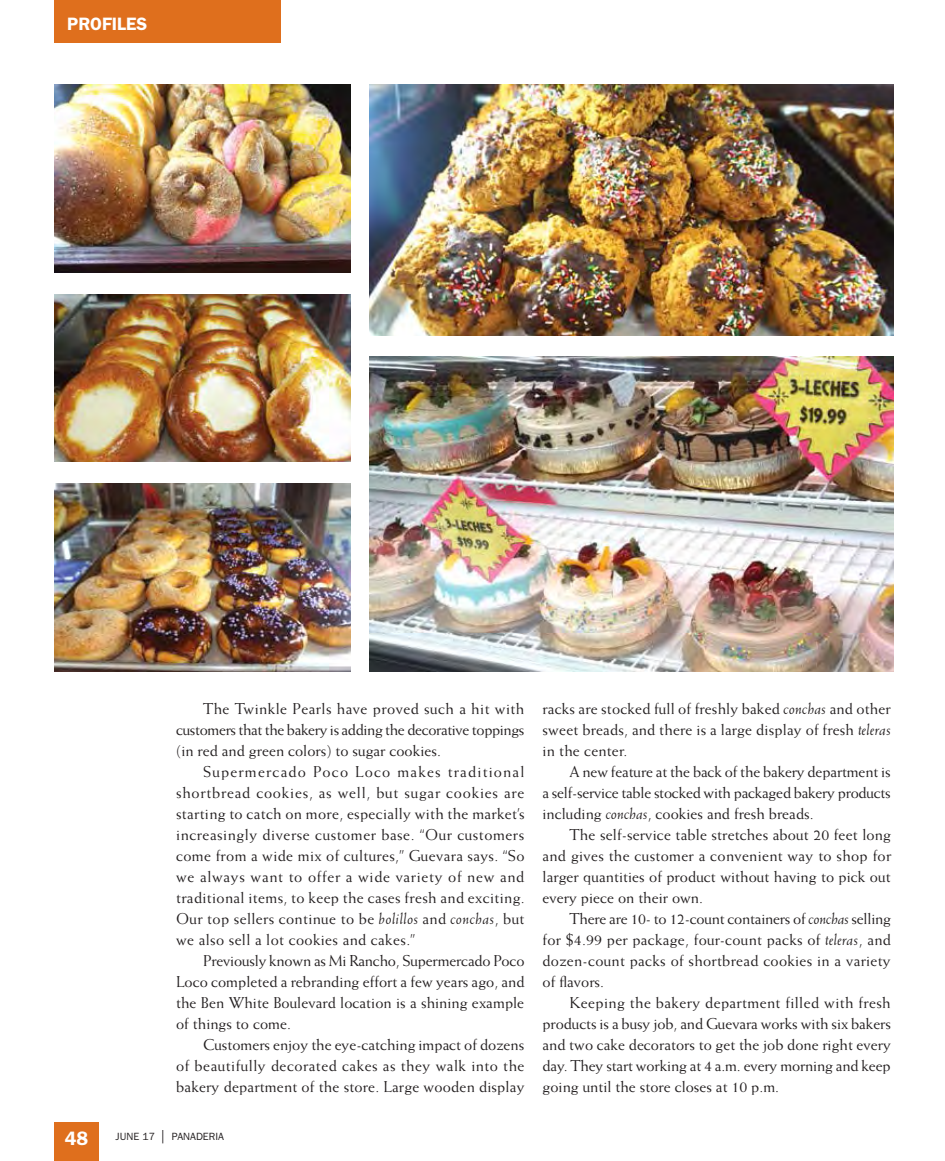
<style>
.page{position:relative;width:945px;height:1161px;background:#fff}
.page>*{position:absolute;margin:0;border:0;box-sizing:border-box;transform-origin:0 0}
.t1{font:600 19.5px "ITC Franklin Gothic Std";color:#fff}
.t2{font:600 18px "ITC Franklin Gothic Std";color:#fff}
.t3{font:15.75px/21px "Weiss Std";color:#231f20;text-align:justify}
.t4{font:10.5px "ITC Franklin Gothic Std";color:#231f20}
.s1{font-style:italic}
.s2{font-size:13.5px}
</style>
<div class="page">
<div style="left:54px;top:0;width:226px;height:43px;background:#df6f1d"></div>
<div style="left:54px;top:1122px;width:44px;height:39px;background:#df6f1d"></div>
<img style="left:54px;top:84px;width:297px;height:189px">
<img style="left:370px;top:357px;width:524px;height:315px">
<img style="left:54px;top:483px;width:297px;height:189px">
<img style="left:54px;top:294px;width:297px;height:168px">
<img style="left:370px;top:84px;width:524px;height:252px">
<p class="t2" style="left:67px;top:13px;width:82px">PROFILES</p>
<p class="t3" style="left:176px;top:698px;width:350px;text-indent:27px">The Twinkle Pearls have proved such a hit with customers that the bakery is adding the decorative toppings (in red and green colors) to sugar cookies.</p>
<p class="t3" style="left:176px;top:761px;width:350px;text-indent:27px">Supermercado Poco Loco makes traditional shortbread cookies, as well, but sugar cookies are starting to catch on more, especially with the market’s increasingly diverse customer base. “Our customers come from a wide mix of cultures,” Guevara says. “So we always want to offer a wide variety of new and traditional items, to keep the cases fresh and exciting.<br>Our top sellers continue to be <span class="s1">bolillos</span> and <span class="s1">conchas</span>, but we also sell a lot cookies and cakes.”</p>
<p class="t3" style="left:176px;top:950px;width:350px;text-indent:27px">Previously known as Mi Rancho, Supermercado Poco Loco completed a rebranding effort a few years ago, and the Ben White Boulevard location is a shining example of things to come.</p>
<p class="t3" style="left:176px;top:1034px;width:350px;text-indent:27px">Customers enjoy the eye-catching impact of dozens of beautifully decorated cakes as they walk into the bakery department of the store. Large wooden display</p>
<p class="t1" style="left:65px;top:1127px;width:25px">48</p>
<p class="t4" style="left:116px;top:1131px;width:110px">JUNE 17 <span class="s2">|</span> PANADERIA</p>
<p class="t3" style="left:543px;top:698px;width:350px">racks are stocked full of freshly baked <span class="s1">conchas</span> and other sweet breads, and there is a large display of fresh <span class="s1">teleras </span>in the center.</p>
<p class="t3" style="left:543px;top:761px;width:350px;text-indent:27px">A new feature at the back of the bakery department is a self-service table stocked with packaged bakery products including <span class="s1">conchas</span>, cookies and fresh breads.</p>
<p class="t3" style="left:543px;top:824px;width:350px;text-indent:27px">The self-service table stretches about 20 feet long and gives the customer a convenient way to shop for larger quantities of product without having to pick out every piece on their own.</p>
<p class="t3" style="left:543px;top:908px;width:350px;text-indent:27px">There are 10- to 12-count containers of <span class="s1">conchas</span> selling for $4.99 per package, four-count packs of <span class="s1">teleras</span>, and dozen-count packs of shortbread cookies in a variety of flavors.</p>
<p class="t3" style="left:543px;top:992px;width:350px;text-indent:27px">Keeping the bakery department filled with fresh products is a busy job, and Guevara works with six bakers and two cake decorators to get the job done right every day. They start working at 4 a.m. every morning and keep going until the store closes at 10 p.m.</p>
</div>
